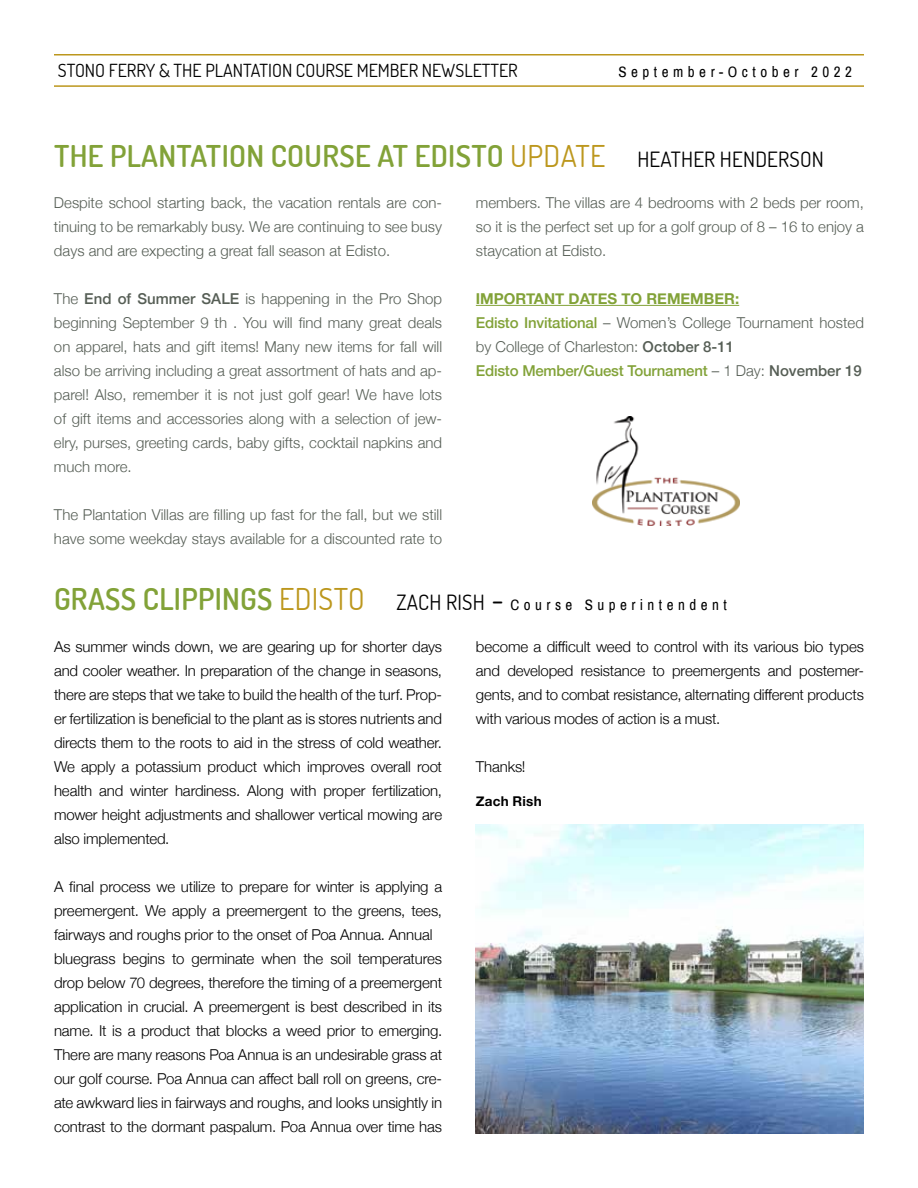
<style>
.page{position:relative;width:918px;height:1188px;background:#fff}
.page>*{position:absolute;margin:0;border:0;box-sizing:border-box;transform-origin:0 0}
.t1{font:600 30px "Dosis";letter-spacing:.01em;color:#82a238}
.t2{font:18px "Dosis";color:#000}
.t3{font:300 15px/24px "Helvetica Neue";letter-spacing:-.01em;color:#000;text-align:justify}
.t4{font:300 15px/24px "Helvetica Neue";color:#565e55;text-align:justify}
.t5{font:15px "Archivo Narrow";letter-spacing:.3em;color:#000}
.t6{font:700 13.5px "Helvetica Neue";letter-spacing:.02em;color:#000}
.s1{font-weight:400;color:#bc971d}
.s2{font-weight:400;font-size:21px;color:#000}
.s3{font-weight:500}
.s4{font-weight:700;color:#82a238}
.s5{font-weight:500;color:#82a238}
.s6{font-family:"Dosis";font-weight:600;font-size:30px;color:#82a238}
.s7{font-family:"Dosis";font-size:30px;color:#bc971d}
.s8{font-family:"Dosis";font-size:21px}
.s9{font-family:"Dosis";font-size:30px}
</style>
<div class="page">
<hr style="left:54px;top:54px;width:810px;height:2px;background:#bc971d">
<hr style="left:54px;top:85px;width:810px;height:2px;background:#bc971d">
<hr style="left:476px;top:305px;width:263px;height:1px;background:#82a238">
<img style="left:475px;top:824px;width:389px;height:310px">
<img style="left:592px;top:417px;width:147px;height:109px">
<p class="t2" style="left:58px;top:59px;width:462px">STONO FERRY &amp; THE PLANTATION COURSE MEMBER NEWSLETTER</p>
<p class="t5" style="left:619px;top:63px;width:235px">September-October 2022</p>
<h1 class="t1" style="left:54px;top:136px;width:771px">THE PLANTATION COURSE AT EDISTO <span class="s1">UPDATE</span> <span class="s2">HEATHER HENDERSON</span></h1>
<p class="t4" style="left:54px;top:189px;width:390px">Despite school starting back, the vacation rentals are con&shy;tinuing to be remarkably busy. We are continuing to see busy days and are expecting a great fall season at Edisto.</p>
<p class="t4" style="left:54px;top:285px;width:390px">The <span class="s3">End of Summer SALE</span> is happening in the Pro Shop beginning September 9 th . You will find many great deals on apparel, hats and gift items! Many new items for fall will also be arriving including a great assortment of hats and ap&shy;parel! Also, remember it is not just golf gear! We have lots of gift items and accessories along with a selection of jew&shy;elry, purses, greeting cards, baby gifts, cocktail napkins and much more.</p>
<p class="t4" style="left:54px;top:501px;width:390px">The Plantation Villas are filling up fast for the fall, but we still have some weekday stays available for a discounted rate to</p>
<p class="t4" style="left:476px;top:189px;width:390px">members. The villas are 4 bedrooms with 2 beds per room, so it is the perfect set up for a golf group of 8 – 16 to enjoy a staycation at Edisto.</p>
<p class="t4" style="left:476px;top:285px;width:390px;text-align:left"><span class="s4">IMPORTANT DATES TO REMEMBER:<br></span><span class="s5">Edisto Invitational</span> – Women’s College Tournament hosted by College of Charleston: <span class="s3">October 8-11<br></span><span class="s5">Edisto Member/Guest Tournament</span> – 1 Day: <span class="s3">November 19</span></p>
<p class="t5" style="left:54px;top:595px;width:674px"><span class="s6">GRASS CLIPPINGS</span> <span class="s7">EDISTO</span> <span class="s8">ZACH RISH</span> <span class="s9">-</span> C o u r s e S u p e r i n t e n d e n t</p>
<p class="t3" style="left:54px;top:633px;width:390px">As summer winds down, we are gearing up for shorter days and cooler weather. In preparation of the change in seasons, there are steps that we take to build the health of the turf. Prop&shy;er fertilization is beneficial to the plant as is stores nutrients and directs them to the roots to aid in the stress of cold weather.<br>We apply a potassium product which improves overall root health and winter hardiness. Along with proper fertilization, mower height adjustments and shallower vertical mowing are also implemented.</p>
<p class="t3" style="left:54px;top:873px;width:390px;text-align:left">A final process we utilize to prepare for winter is applying a preemergent. We apply a preemergent to the greens, tees, fairways and roughs prior to the onset of Poa Annua. Annual bluegrass begins to germinate when the soil temperatures drop below 70 degrees, therefore the timing of a preemergent application in crucial. A preemergent is best described in its name. It is a product that blocks a weed prior to emerging.<br>There are many reasons Poa Annua is an undesirable grass at our golf course. Poa Annua can affect ball roll on greens, cre&shy;ate awkward lies in fairways and roughs, and looks unsightly in contrast to the dormant paspalum. Poa Annua over time has</p>
<p class="t3" style="left:476px;top:633px;width:390px">become a difficult weed to control with its various bio types and developed resistance to preemergents and postemer&shy;gents, and to combat resistance, alternating different products with various modes of action is a must.</p>
<p class="t3" style="left:476px;top:753px;width:51px">Thanks!</p>
<p class="t6" style="left:476px;top:791px;width:67px">Zach Rish</p>
</div>
